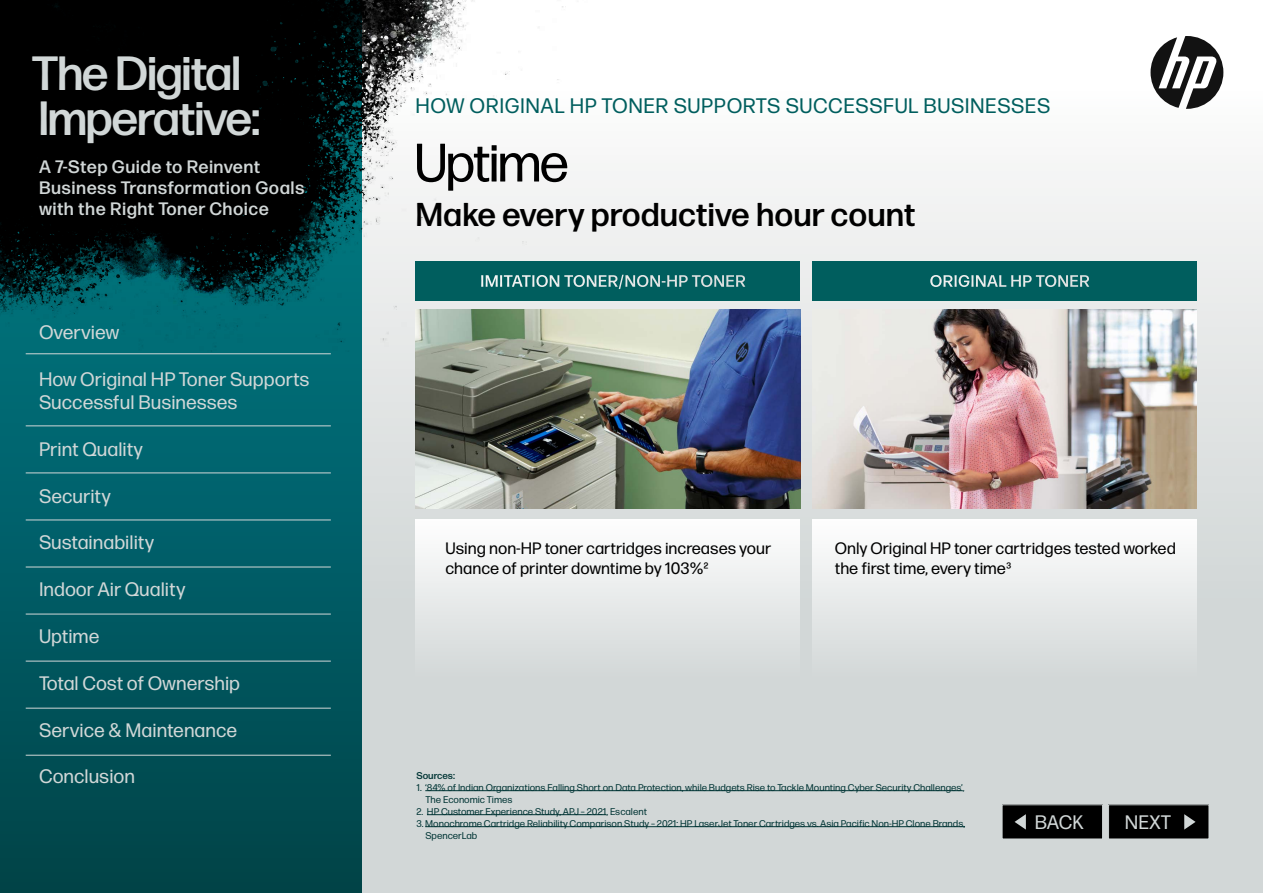
<style>
.page{position:relative;width:1263px;height:893px;background:#fff}
.page>*{position:absolute;margin:0;border:0;box-sizing:border-box;transform-origin:0 0}
.t1{font:54px "Forma DJR Display";color:#000}
.t2{font:500 48px/45px "Forma DJR Display";color:#d1d7d7}
.t3{font:500 33px "Forma DJR Micro";color:#000}
.t4{font:21px "Forma DJR Micro";letter-spacing:.025em;color:#005e5e}
.t5{font:19.5px/23.4px "Forma DJR Micro";color:#d1d7d7}
.t6{font:500 18px/21px "Forma DJR Micro";letter-spacing:.025em;color:#d1d7d7}
.t7{font:16.5px/19.8px "Forma DJR Micro";color:#000}
.t8{font:500 16.5px "Forma DJR Micro";letter-spacing:.025em;color:#fff}
.t9{font:9.75px/12px "Forma DJR Micro";color:#013535}
.t10{font:500 9.75px "Forma DJR Micro";color:#013535}
</style>
<div class="page">
<div style="left:0;top:0;width:1263px;height:893px;background:linear-gradient(to bottom,#fcfcfc,#c6cdcd)"></div>
<svg style="left:1150px;top:36px;width:73px;height:73px"></svg>
<div style="left:415px;top:519px;width:385px;height:189px;background:linear-gradient(to bottom,#fdfefd,#ccd2d2)"></div>
<div style="left:812px;top:519px;width:385px;height:189px;background:linear-gradient(to bottom,#fdfefd,#ccd2d2)"></div>
<div style="left:415px;top:261px;width:385px;height:39px;background:#005e5e"></div>
<div style="left:812px;top:261px;width:385px;height:39px;background:#005e5e"></div>
<img style="left:415px;top:310px;width:385px;height:198px">
<img style="left:812px;top:310px;width:385px;height:198px">
<hr style="left:425px;top:790px;width:538px;height:1px;background:#013535">
<hr style="left:427px;top:814px;width:179px;height:1px;background:#013535">
<hr style="left:425px;top:826px;width:540px;height:1px;background:#013535">
<svg style="left:0;top:351px;width:361px;height:542px;background:#015860"></svg>
<img style="left:0;top:0;width:610px;height:351px">
<hr style="left:26px;top:353px;width:305px;height:1px;background:#d1d7d7">
<hr style="left:26px;top:425px;width:305px;height:1px;background:#d1d7d7">
<hr style="left:26px;top:473px;width:305px;height:1px;background:#d1d7d7">
<hr style="left:26px;top:520px;width:305px;height:1px;background:#d1d7d7">
<hr style="left:26px;top:567px;width:305px;height:1px;background:#d1d7d7">
<hr style="left:26px;top:614px;width:305px;height:1px;background:#d1d7d7">
<hr style="left:26px;top:661px;width:305px;height:1px;background:#d1d7d7">
<hr style="left:26px;top:708px;width:305px;height:1px;background:#d1d7d7">
<hr style="left:26px;top:755px;width:305px;height:1px;background:#d1d7d7">
<div style="left:1002px;top:805px;width:100px;height:34px;background:#000"></div>
<div style="left:1108px;top:805px;width:101px;height:34px;background:#000"></div>
<svg style="left:1014px;top:814px;width:12px;height:16px"></svg>
<svg style="left:1184px;top:814px;width:11px;height:16px"></svg>
<h2 class="t2" style="left:32px;top:50px;width:229px">The Digital<br>Imperative:</h2>
<h3 class="t6" style="left:39px;top:156px;width:267px">A 7-Step Guide to Reinvent<br>Business Transformation Goals with the Right Toner Choice</h3>
<h3 class="t5" style="left:39px;top:320px;width:82px">Overview</h3>
<h3 class="t5" style="left:39px;top:366px;width:272px">How Original HP Toner Supports<br>Successful Businesses</h3>
<h3 class="t5" style="left:39px;top:437px;width:106px">Print Quality</h3>
<h3 class="t5" style="left:39px;top:483px;width:73px">Security</h3>
<h3 class="t5" style="left:39px;top:530px;width:117px">Sustainability</h3>
<h3 class="t5" style="left:39px;top:577px;width:148px">Indoor Air Quality</h3>
<h3 class="t5" style="left:39px;top:624px;width:62px">Uptime</h3>
<h3 class="t5" style="left:39px;top:671px;width:203px">Total Cost of Ownership</h3>
<h3 class="t5" style="left:39px;top:717px;width:200px">Service &amp; Maintenance</h3>
<h3 class="t5" style="left:39px;top:764px;width:98px">Conclusion</h3>
<h3 class="t4" style="left:415px;top:92px;width:636px">HOW ORIGINAL HP TONER SUPPORTS SUCCESSFUL BUSINESSES</h3>
<h1 class="t1" style="left:415px;top:130px;width:154px">Uptime</h1>
<h3 class="t3" style="left:415px;top:194px;width:502px">Make every productive hour count</h3>
<h3 class="t8" style="left:480px;top:270px;width:267px">IMITATION TONER/NON-HP TONER</h3>
<h3 class="t8" style="left:930px;top:270px;width:161px">ORIGINAL HP TONER</h3>
<h3 class="t7" style="left:445px;top:538px;width:327px">Using non-HP toner cartridges increases your chance of printer downtime by 103%2</h3>
<h3 class="t7" style="left:835px;top:538px;width:343px">Only Original HP toner cartridges tested worked the first time, every time3</h3>
<p class="t10" style="left:416px;top:769px;width:40px">Sources:</p>
<p class="t9" style="left:425px;top:781px;width:541px;text-indent:-9px">1. ‘84% of Indian Organizations Falling Short on Data Protection, while Budgets Rise to Tackle Mounting Cyber Security Challenges’,<br>The Economic Times</p>
<p class="t9" style="left:416px;top:805px;width:232px">2. HP Customer Experience Study, APJ – 2021, Escalent</p>
<p class="t9" style="left:425px;top:817px;width:541px;text-indent:-9px">3. Monochrome Cartridge Reliability Comparison Study – 2021: HP LaserJet Toner Cartridges vs. Asia Pacific Non-HP Clone Brands,<br>SpencerLab</p>
<h3 class="t5" style="left:1035px;top:810px;width:50px">BACK</h3>
<h3 class="t5" style="left:1125px;top:810px;width:48px">NEXT</h3>
</div>
